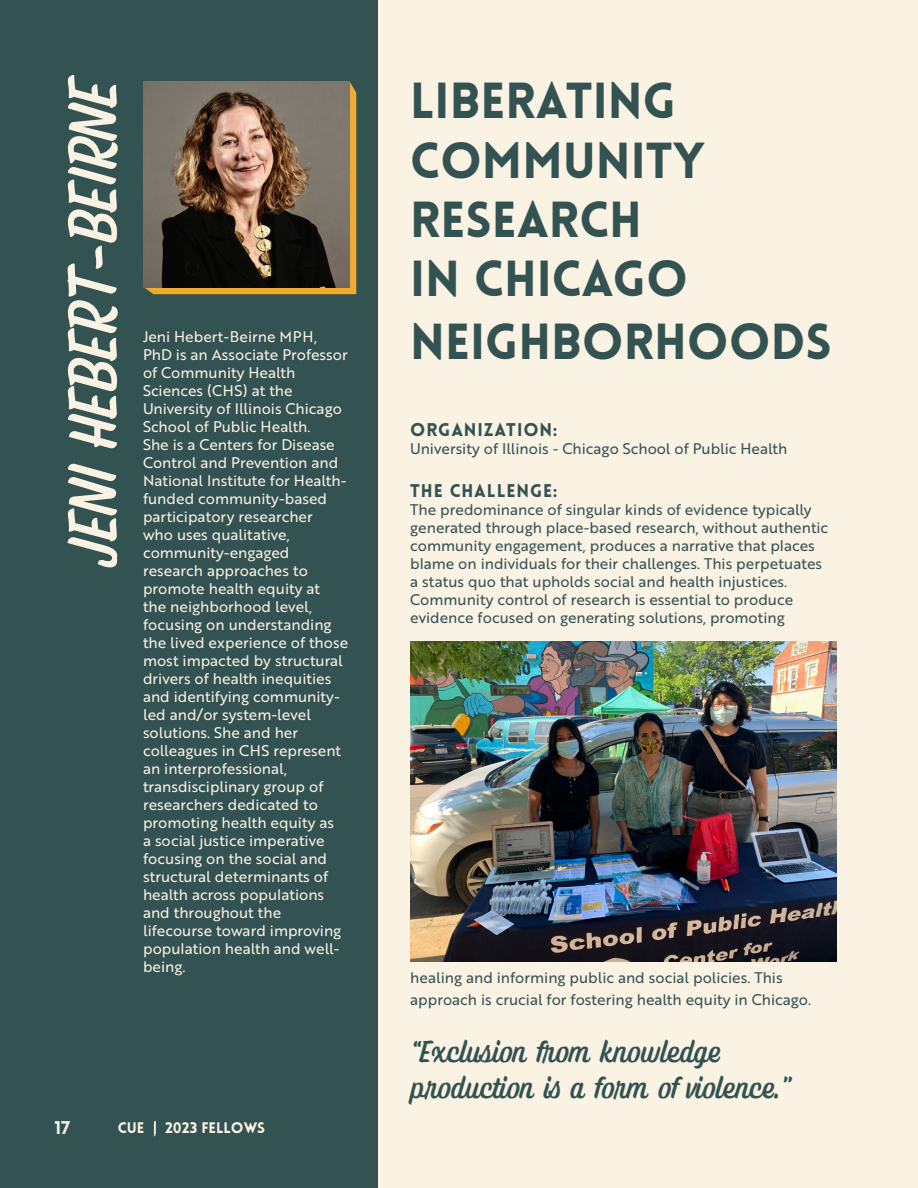
<style>
.page{position:relative;width:918px;height:1188px;background:#faf2e3}
.page>*{position:absolute;margin:0;border:0;box-sizing:border-box;transform-origin:0 0}
.Fellow_Name{font:67.5px "Tropika Island Script Casual";color:#faf2e3}
.Project_Title_USE_ME{font:900 49.5px/60.3px "Lovelo";color:#335252}
.t1{font:30px/36px "Tropika Island Script Casual";letter-spacing:-.04em;color:#335252}
.t2{font:900 18px "Lovelo";letter-spacing:.05em;color:#335252}
.t3{font:900 18px "Lovelo";color:#faf2e3}
.Fellow_Bio{font:15px/18px "Brother 1816 Regular";color:#faf2e3}
.t4{font:15px/18px "Brother 1816 Regular";color:#335252}
.t5{font:900 15px "Lovelo";color:#faf2e3}
</style>
<div class="page">
<div style="left:0;top:0;width:377px;height:1188px;background:#335252"></div>
<svg style="left:154px;top:1121px;width:2px;height:13px"></svg>
<svg style="left:144px;top:82px;width:212px;height:212px;background:#d49b31"></svg>
<img style="left:144px;top:82px;width:205px;height:205px">
<img style="left:410px;top:642px;width:427px;height:320px">
<p class="Fellow_Name" style="left:49px;top:567px;width:494px;rotate:-90deg">JENI HEBERT-BEIRNE</p>
<p class="Fellow_Bio" style="left:143px;top:327px;width:207px">Jeni Hebert-Beirne MPH,<br>PhD is an Associate Professor of Community Health<br>Sciences (CHS) at the<br>University of Illinois Chicago<br>School of Public Health.<br>She is a Centers for Disease<br>Control and Prevention and<br>National Institute for Health&shy;funded community-based participatory researcher<br>who uses qualitative, community-engaged research approaches to promote health equity at<br>the neighborhood level, focusing on understanding the lived experience of those most impacted by structural drivers of health inequities and identifying community&shy;led and/or system-level solutions. She and her colleagues in CHS represent an interprofessional, transdisciplinary group of researchers dedicated to promoting health equity as<br>a social justice imperative focusing on the social and structural determinants of health across populations and throughout the lifecourse toward improving population health and well&shy;being.</p>
<p class="t3" style="left:55px;top:1116px;width:17px">17</p>
<p class="t5" style="left:118px;top:1119px;width:149px">CUE | 2023 FELLOWS</p>
<p class="Project_Title_USE_ME" style="left:410px;top:71px;width:423px">LIBERATING<br>COMMUNITY<br>RESEARCH<br>IN CHICAGO<br>NEIGHBORHOODS</p>
<p class="t2" style="left:410px;top:418px;width:149px">ORGANIZATION:</p>
<p class="t4" style="left:410px;top:439px;width:379px">University of Illinois - Chicago School of Public Health</p>
<p class="t2" style="left:410px;top:479px;width:148px">THE CHALLENGE:</p>
<p class="t4" style="left:410px;top:500px;width:420px">The predominance of singular kinds of evidence typically generated through place-based research, without authentic community engagement, produces a narrative that places blame on individuals for their challenges. This perpetuates a status quo that upholds social and health injustices.<br>Community control of research is essential to produce evidence focused on generating solutions, promoting</p>
<p class="t4" style="left:410px;top:966px;width:403px;line-height:21.6px">healing and informing public and social policies. This approach is crucial for fostering health equity in Chicago.</p>
<p class="t1" style="left:410px;top:1033px;width:381px">“Exclusion from knowledge production is a form of violence.”</p>
</div>
